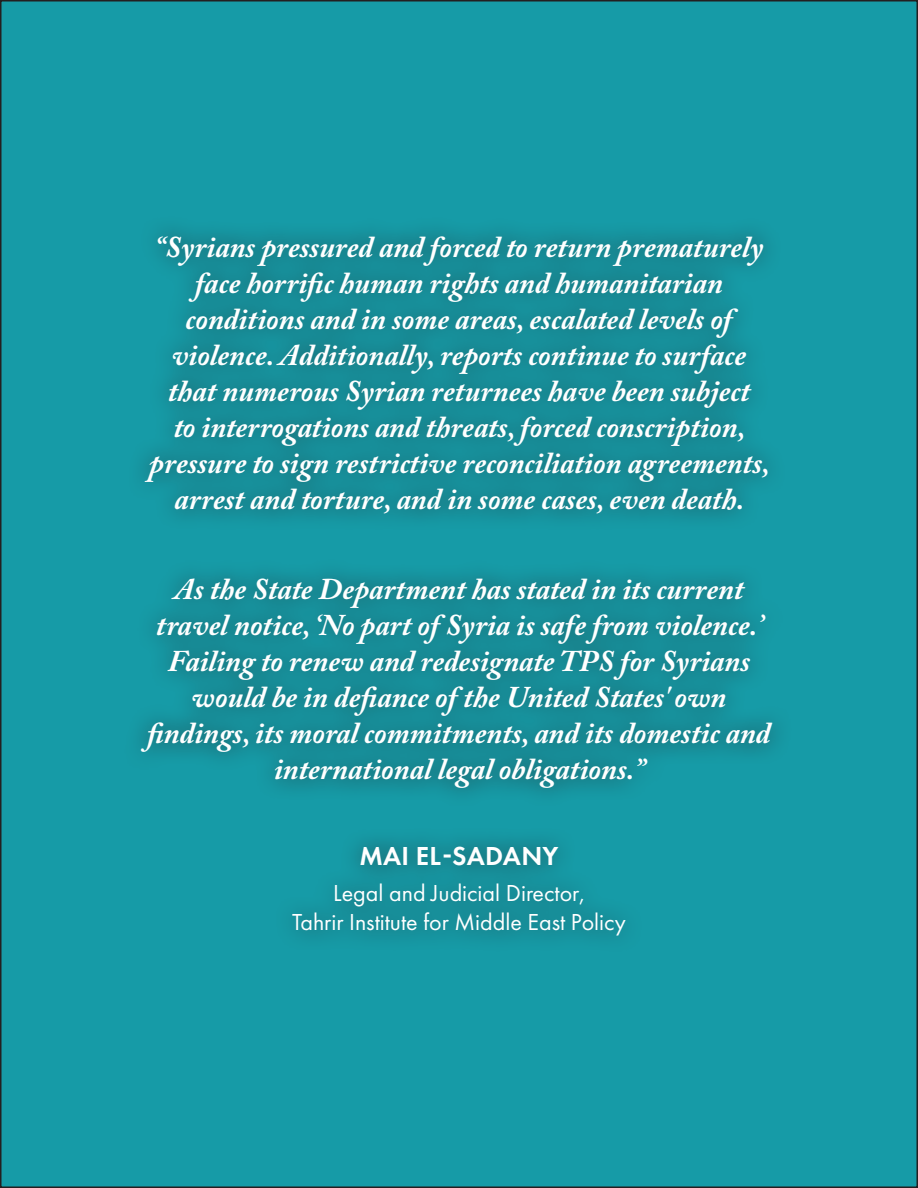
<style>
.page{position:relative;width:918px;height:1188px;background:#fff}
.page>*{position:absolute;margin:0;border:0;box-sizing:border-box;transform-origin:0 0}
.t1{font:italic 700 30px/36px "Adobe Caslon Pro";color:#fff;text-align:center}
.Quote_Name{font:600 27px "Futura PT";letter-spacing:.01em;color:#fff}
.Quote_Title{font:24px/28.8px "Futura PT";color:#fff;text-align:center}
</style>
<div class="page">
<div style="left:1px;top:1px;width:916px;height:1186px;background:#169ba7"></div>
<div style="left:121px;top:215px;width:672px;height:739px;background:#231f20;opacity:.75"></div>
<p class="t1" style="left:149px;top:229px;width:622px">“Syrians pressured and forced to return prematurely face horrific human rights and humanitarian conditions and in some areas, escalated levels of violence. Additionally, reports continue to surface that numerous Syrian returnees have been subject<br>to interrogations and threats, forced conscription, pressure to sign restrictive reconciliation agreements, arrest and torture, and in some cases, even death.</p>
<p class="t1" style="left:147px;top:571px;width:625px">As the State Department has stated in its current travel notice, ‘No part of Syria is safe from violence.’ Failing to renew and redesignate TPS for Syrians would be in defiance of the United States' own findings, its moral commitments, and its domestic and international legal obligations.”</p>
<p class="Quote_Name" style="left:359px;top:839px;width:201px">MAI EL-SADANY</p>
<p class="Quote_Title" style="left:292px;top:878px;width:335px">Legal and Judicial Director,<br>Tahrir Institute for Middle East Policy</p>
</div>
